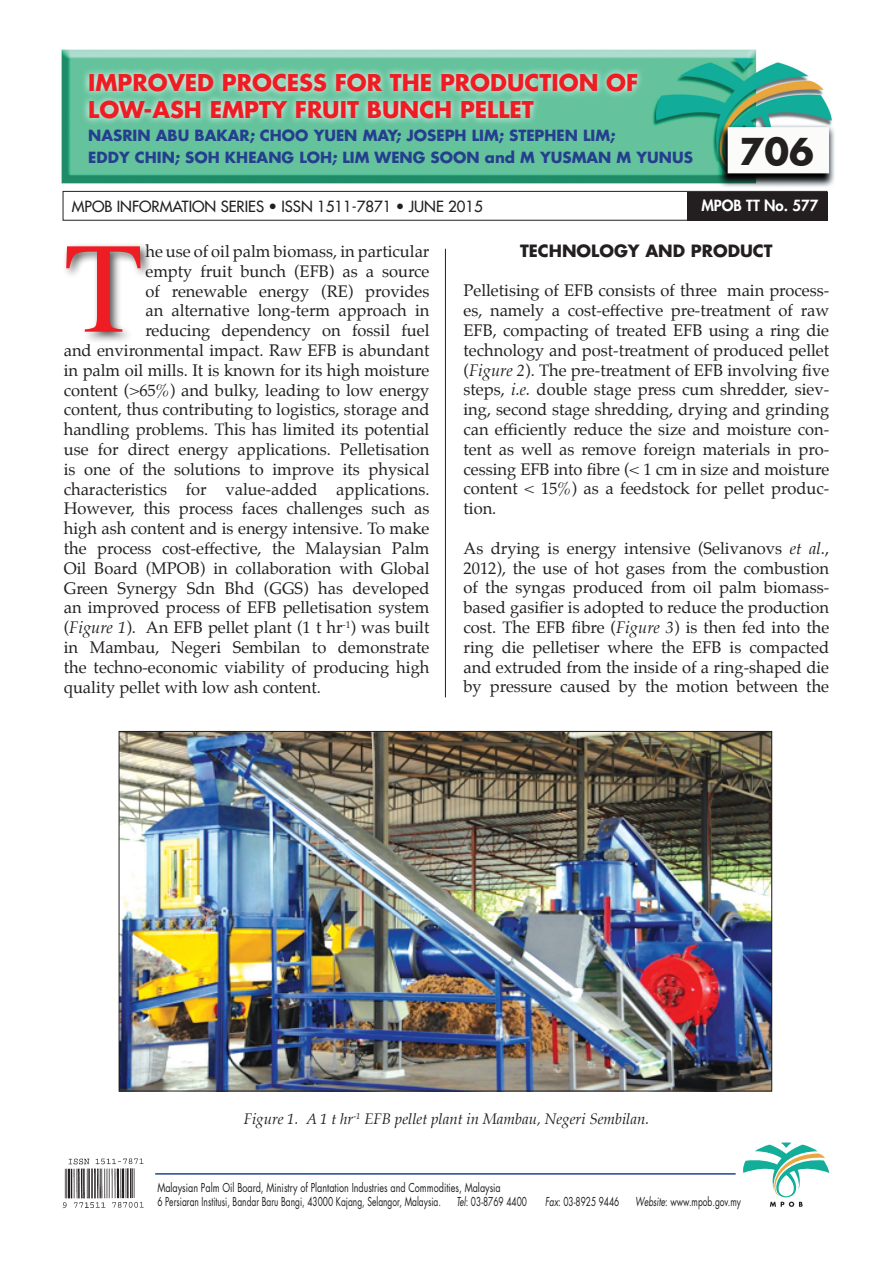
<style>
.page{position:relative;width:893px;height:1263px;background:#fff}
.page>*{position:absolute;margin:0;border:0;box-sizing:border-box;transform-origin:0 0}
.t1{font:129px "Times";color:#ee1d23}
.t2{font:700 36px "Futura";color:#231f20}
.t3{font:700 22.5px/27px "Futura";color:#ee1d23}
.t4{font:16.5px/19.8px "Palatino";color:#231f20;text-align:justify}
.t5{font:700 16.5px "Futura";color:#231f20}
.t6{font:700 15px/22.5px "Futura";color:#253f8e}
.t7{font:italic 15px "Palatino";color:#231f20}
.t8{font:15px "Futura";color:#231f20}
.t9{font:800 15px "Futura";color:#fff}
.t10{font:12px/14.4px "Futura";color:#231f20;scale:.75 1}
.t11{font:12px "Futura";color:#231f20;scale:.7 1}
.s1{font-style:italic}
</style>
<div class="page">
<img style="left:61px;top:49px;width:774px;height:146px">
<div style="left:63px;top:191px;width:764px;height:30px;border:1px solid #231f20"></div>
<div style="left:687px;top:192px;width:141px;height:28px;background:#231f20"></div>
<div style="left:63px;top:242px;width:90px;height:102px;background:#231f20;opacity:.75"></div>
<img style="left:62px;top:1158px;width:82px;height:51px">
<hr style="left:155px;top:1173px;width:581px;height:1px;background:#1f439b">
<svg style="left:743px;top:1142px;width:86px;height:65px"></svg>
<hr style="left:445px;top:249px;width:1px;height:448px;background:#231f20">
<svg style="left:82px;top:67px;width:563px;height:60px;background:#8dd2b6"></svg>
<img style="left:121px;top:733px;width:649px;height:356px">
<h3 class="t3" style="left:88px;top:69px;width:552px">IMPROVED PROCESS FOR THE PRODUCTION OF<br>LOW-ASH EMPTY FRUIT BUNCH PELLET</h3>
<p class="t6" style="left:88px;top:123px;width:606px">NASRIN ABU BAKAR; CHOO YUEN MAY; JOSEPH LIM; STEPHEN LIM;<br>EDDY CHIN; SOH KHEANG LOH; LIM WENG SOON and M YUSMAN M YUNUS</p>
<h2 class="t2" style="left:740px;top:126px;width:76px">706</h2>
<p class="t8" style="left:72px;top:197px;width:413px">MPOB INFORMATION SERIES • ISSN 1511-7871 • JUNE 2015</p>
<p class="t9" style="left:701px;top:195px;width:118px">MPOB TT No. 577</p>
<p class="t4" style="left:145px;top:241px;width:286px">he use of oil palm biomass, in particular</p>
<p class="t4" style="left:145px;top:261px;width:285px">empty fruit bunch (EFB) as a source</p>
<p class="t4" style="left:145px;top:281px;width:286px">of renewable energy (RE) provides</p>
<p class="t4" style="left:145px;top:301px;width:286px">an alternative long-term approach in</p>
<p class="t4" style="left:145px;top:321px;width:286px">reducing dependency on fossil fuel</p>
<p class="t4" style="left:64px;top:340px;width:367px">and environmental impact. Raw EFB is abundant</p>
<p class="t4" style="left:64px;top:360px;width:367px">in palm oil mills. It is known for its high moisture</p>
<p class="t4" style="left:64px;top:380px;width:367px">content (&gt;65%) and bulky, leading to low energy</p>
<p class="t4" style="left:64px;top:400px;width:367px">content, thus contributing to logistics, storage and</p>
<p class="t4" style="left:64px;top:420px;width:367px">handling problems. This has limited its potential</p>
<p class="t4" style="left:64px;top:439px;width:367px">use for direct energy applications. Pelletisation</p>
<p class="t4" style="left:64px;top:459px;width:367px">is one of the solutions to improve its physical</p>
<p class="t4" style="left:64px;top:479px;width:367px">characteristics for value-added applications.</p>
<p class="t4" style="left:64px;top:499px;width:367px">However, this process faces challenges such as</p>
<p class="t4" style="left:64px;top:519px;width:367px">high ash content and is energy intensive. To make</p>
<p class="t4" style="left:64px;top:538px;width:367px">the process cost-effective, the Malaysian Palm</p>
<p class="t4" style="left:64px;top:558px;width:367px">Oil Board (MPOB) in collaboration with Global</p>
<p class="t4" style="left:64px;top:578px;width:367px">Green Synergy Sdn Bhd (GGS) has developed</p>
<p class="t4" style="left:64px;top:598px;width:367px">an improved process of EFB pelletisation system</p>
<p class="t4" style="left:64px;top:618px;width:367px">(<span class="s1">Figure 1</span>). An EFB pellet plant (1 t hr<sup>-1</sup>) was built</p>
<p class="t4" style="left:64px;top:637px;width:367px">in Mambau, Negeri Sembilan to demonstrate</p>
<p class="t4" style="left:64px;top:657px;width:367px">the techno-economic viability of producing high</p>
<p class="t4" style="left:64px;top:677px;width:259px">quality pellet with low ash content.</p>
<h1 class="t1" style="left:64px;top:168px;width:80px">T</h1>
<p class="t5" style="left:520px;top:239px;width:254px">TECHNOLOGY AND PRODUCT</p>
<p class="t4" style="left:463px;top:281px;width:367px">Pelletising of EFB consists of three main process&shy;es, namely a cost-effective pre-treatment of raw EFB, compacting of treated EFB using a ring die technology and post-treatment of produced pellet (<span class="s1">Figure 2</span>). The pre-treatment of EFB involving five steps, <span class="s1">i.e.</span> double stage press cum shredder, siev&shy;ing, second stage shredding, drying and grinding can efficiently reduce the size and moisture con&shy;tent as well as remove foreign materials in pro&shy;cessing EFB into fibre (&lt; 1 cm in size and moisture content &lt; 15%) as a feedstock for pellet produc&shy;tion.</p>
<p class="t4" style="left:463px;top:538px;width:367px">As drying is energy intensive (Selivanovs <span class="s1">et al</span>., 2012), the use of hot gases from the combustion of the syngas produced from oil palm biomass&shy;based gasifier is adopted to reduce the production cost. The EFB fibre (<span class="s1">Figure 3</span>) is then fed into the ring die pelletiser where the EFB is compacted and extruded from the inside of a ring-shaped die by pressure caused by the motion between the</p>
<p class="t7" style="left:244px;top:1106px;width:407px">Figure 1. A 1 t hr<sup>-1</sup> EFB pellet plant in Mambau, Negeri Sembilan.</p>
<p class="t10" style="left:157px;top:1180px;width:459px">Malaysian Palm Oil Board, Ministry of Plantation Industries and Commodities, Malaysia<br>6 Persiaran Institusi, Bandar Baru Bangi, 43000 Kajang, Selangor, Malaysia.</p>
<p class="t11" style="left:456px;top:1193px;width:102px"><span class="s1">Tel</span>: 03-8769 4400</p>
<p class="t11" style="left:545px;top:1193px;width:108px"><span class="s1">Fax</span>: 03-8925 9446</p>
<p class="t11" style="left:635px;top:1193px;width:153px"><span class="s1">Website</span>: www.mpob.gov.my</p>
</div>
